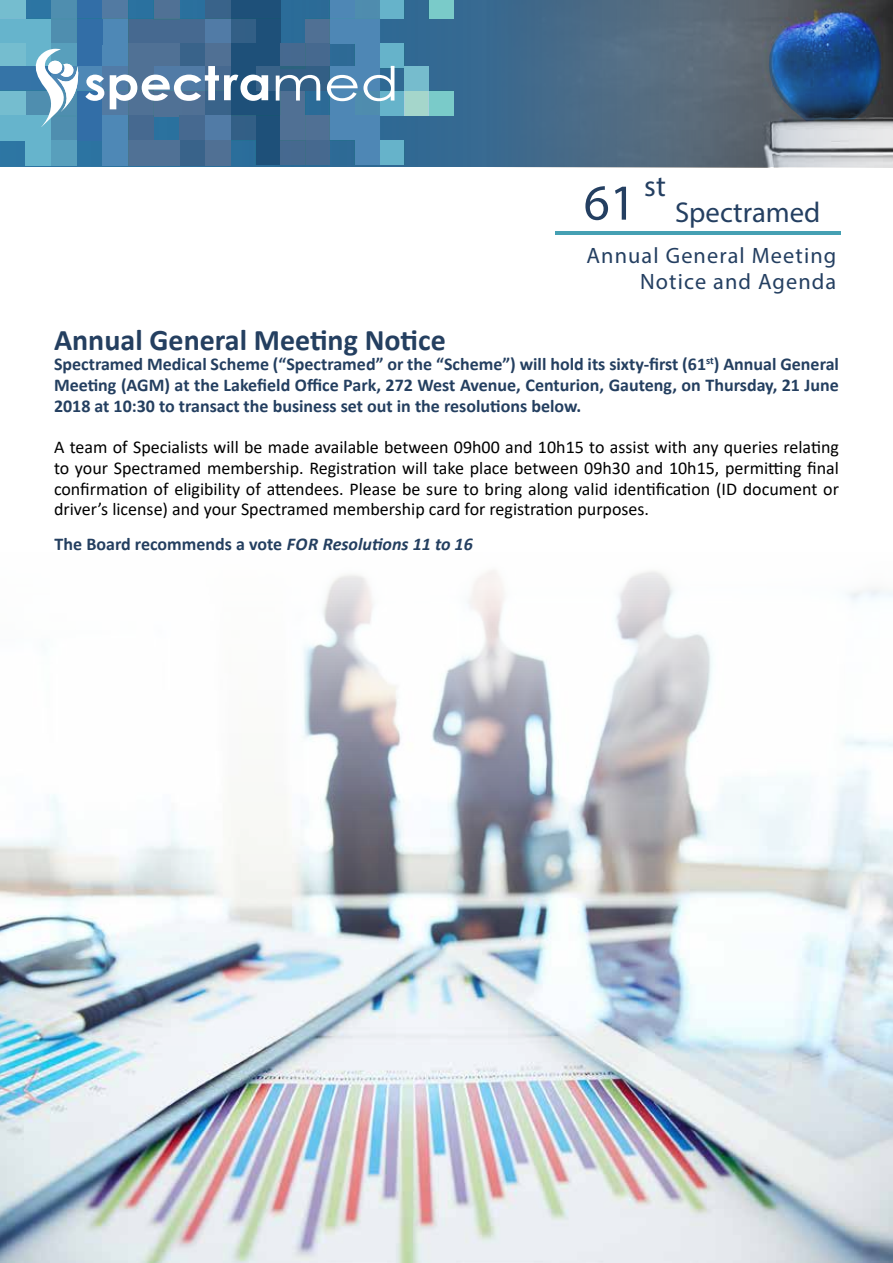
<style>
.page{position:relative;width:893px;height:1263px;background:#fff}
.page>*{position:absolute;margin:0;border:0;box-sizing:border-box;transform-origin:0 0}
.t1{font:700 30px "Calibri";color:#243f60}
.t2{font:29.55px "Myriad Pro";color:#243f61}
.t3{font:28.65px "Myriad Pro";color:#243f61}
.t4{font:22.35px/25.7px "Myriad Pro";letter-spacing:.05em;color:#243f61;text-align:right}
.t5{font:18px/20.7px "Calibri";color:#000;text-align:justify}
.t6{font:700 18px/20.7px "Calibri";color:#243f60;text-align:justify}
.s1{font-size:50.7px}
.s2{font-style:italic}
</style>
<div class="page">
<svg style="left:0;top:0;width:893px;height:167px;background:#316b95"></svg>
<img style="left:486px;top:1px;width:407px;height:166px">
<img style="left:767px;top:15px;width:115px;height:106px">
<div style="left:404px;top:91px;width:25px;height:24px;background:#a5d6cb"></div>
<div style="left:429px;top:91px;width:25px;height:24px;background:#7acbc9"></div>
<div style="left:280px;top:91px;width:25px;height:24px;background:#507094"></div>
<div style="left:379px;top:91px;width:25px;height:24px;background:#66b3ca"></div>
<div style="left:355px;top:91px;width:24px;height:24px;background:#4f8cae"></div>
<div style="left:330px;top:91px;width:25px;height:24px;background:#4e87b5"></div>
<div style="left:256px;top:115px;width:24px;height:25px;background:#1e5079"></div>
<div style="left:305px;top:115px;width:25px;height:25px;background:#507094"></div>
<div style="left:355px;top:115px;width:24px;height:25px;background:#4e87b5"></div>
<div style="left:256px;top:140px;width:24px;height:25px;background:#1e5079"></div>
<div style="left:305px;top:140px;width:25px;height:25px;background:#46698f"></div>
<div style="left:379px;top:140px;width:25px;height:25px;background:#66b3ca"></div>
<div style="left:355px;top:140px;width:24px;height:25px;background:#4e87b5"></div>
<svg style="left:256px;top:91px;width:24px;height:24px"></svg>
<div style="left:231px;top:115px;width:25px;height:25px;background:#335f86"></div>
<div style="left:231px;top:91px;width:25px;height:24px;background:#1e5079"></div>
<div style="left:280px;top:140px;width:25px;height:25px;background:#46698f"></div>
<div style="left:330px;top:115px;width:25px;height:25px;background:#4e87b5"></div>
<div style="left:429px;top:0;width:25px;height:19px;background:#7acbc9"></div>
<div style="left:280px;top:115px;width:25px;height:25px;background:#507094"></div>
<div style="left:379px;top:0;width:25px;height:19px;background:#66b3ca"></div>
<div style="left:355px;top:0;width:24px;height:19px;background:#4f8cae"></div>
<div style="left:330px;top:0;width:25px;height:19px;background:#4e87b5"></div>
<div style="left:256px;top:19px;width:24px;height:24px;background:#1e5079"></div>
<div style="left:305px;top:19px;width:25px;height:24px;background:#507094"></div>
<div style="left:355px;top:19px;width:24px;height:24px;background:#4e87b5"></div>
<div style="left:256px;top:43px;width:24px;height:25px;background:#1e5079"></div>
<div style="left:305px;top:43px;width:25px;height:25px;background:#46698f"></div>
<div style="left:379px;top:43px;width:25px;height:25px;background:#66b3ca"></div>
<div style="left:355px;top:43px;width:24px;height:25px;background:#4e87b5"></div>
<div style="left:404px;top:66px;width:25px;height:25px;background:#76bccd"></div>
<svg style="left:268px;top:66px;width:8px;height:25px"></svg>
<div style="left:256px;top:0;width:24px;height:19px;background:#1e5079"></div>
<div style="left:231px;top:19px;width:25px;height:24px;background:#335f86"></div>
<div style="left:231px;top:43px;width:25px;height:25px;background:#1e5079"></div>
<div style="left:231px;top:0;width:25px;height:19px;background:#1e5079"></div>
<div style="left:280px;top:43px;width:25px;height:25px;background:#46698f"></div>
<div style="left:330px;top:19px;width:25px;height:24px;background:#4e87b5"></div>
<div style="left:0;top:0;width:26px;height:20px;background:#75bdcf"></div>
<div style="left:77px;top:0;width:25px;height:20px;background:#326ea7"></div>
<div style="left:102px;top:0;width:26px;height:20px;background:#527aa2"></div>
<div style="left:26px;top:19px;width:25px;height:25px;background:#66b4cc"></div>
<div style="left:0;top:19px;width:26px;height:25px;background:#66b4cc"></div>
<div style="left:179px;top:19px;width:26px;height:25px;background:#466990"></div>
<div style="left:154px;top:19px;width:25px;height:25px;background:#466990"></div>
<div style="left:128px;top:19px;width:26px;height:25px;background:#466990"></div>
<div style="left:51px;top:19px;width:26px;height:25px;background:#4f8eaf"></div>
<div style="left:102px;top:19px;width:26px;height:25px;background:#4e88b6"></div>
<div style="left:26px;top:43px;width:25px;height:26px;background:#66b4cc"></div>
<div style="left:0;top:43px;width:26px;height:26px;background:#75bdcf"></div>
<div style="left:179px;top:43px;width:26px;height:26px;background:#39638a"></div>
<div style="left:154px;top:43px;width:25px;height:26px;background:#507195"></div>
<div style="left:128px;top:43px;width:26px;height:26px;background:#507195"></div>
<div style="left:51px;top:43px;width:26px;height:26px;background:#589fbc"></div>
<div style="left:77px;top:43px;width:25px;height:26px;background:#326ea7"></div>
<div style="left:102px;top:43px;width:26px;height:26px;background:#4e88b6"></div>
<div style="left:51px;top:0;width:26px;height:20px;background:#4f8eaf"></div>
<div style="left:205px;top:0;width:26px;height:20px;background:#39638a"></div>
<div style="left:205px;top:19px;width:26px;height:25px;background:#517ba6"></div>
<div style="left:205px;top:43px;width:26px;height:26px;background:#507094"></div>
<div style="left:154px;top:0;width:25px;height:20px;background:#507195"></div>
<div style="left:26px;top:66px;width:25px;height:26px;background:#3474a7"></div>
<div style="left:0;top:66px;width:26px;height:26px;background:#3574a7"></div>
<div style="left:77px;top:66px;width:25px;height:26px;background:#4e88b6"></div>
<div style="left:26px;top:91px;width:25px;height:25px;background:#4f8eaf"></div>
<div style="left:0;top:91px;width:26px;height:25px;background:#75bdcf"></div>
<div style="left:179px;top:91px;width:26px;height:25px;background:#507094"></div>
<div style="left:128px;top:91px;width:26px;height:25px;background:#507195"></div>
<div style="left:77px;top:91px;width:25px;height:25px;background:#326ea7"></div>
<div style="left:102px;top:91px;width:26px;height:25px;background:#527aa2"></div>
<div style="left:26px;top:115px;width:25px;height:26px;background:#66b4cc"></div>
<div style="left:0;top:115px;width:26px;height:26px;background:#66b4cc"></div>
<div style="left:179px;top:115px;width:26px;height:26px;background:#466990"></div>
<div style="left:128px;top:115px;width:26px;height:26px;background:#466990"></div>
<div style="left:51px;top:115px;width:26px;height:26px;background:#4f8eaf"></div>
<div style="left:77px;top:115px;width:25px;height:26px;background:#326ea7"></div>
<div style="left:102px;top:115px;width:26px;height:26px;background:#4e88b6"></div>
<div style="left:26px;top:140px;width:25px;height:26px;background:#66b4cc"></div>
<div style="left:179px;top:140px;width:26px;height:26px;background:#39638a"></div>
<div style="left:154px;top:140px;width:25px;height:26px;background:#507195"></div>
<div style="left:128px;top:140px;width:26px;height:26px;background:#507195"></div>
<div style="left:51px;top:140px;width:26px;height:26px;background:#589fbc"></div>
<div style="left:77px;top:19px;width:25px;height:25px;background:#326ea7"></div>
<div style="left:102px;top:140px;width:26px;height:26px;background:#4e88b6"></div>
<div style="left:205px;top:91px;width:26px;height:25px;background:#39638a"></div>
<div style="left:205px;top:115px;width:26px;height:26px;background:#517ba6"></div>
<div style="left:205px;top:140px;width:26px;height:26px;background:#507094"></div>
<div style="left:154px;top:91px;width:25px;height:25px;background:#507195"></div>
<svg style="left:35px;top:49px;width:44px;height:78px"></svg>
<svg style="left:276px;top:66px;width:118px;height:35px"></svg>
<svg style="left:85px;top:66px;width:183px;height:43px"></svg>
<hr style="left:555px;top:231px;width:286px;height:4px;background:#45a0b3">
<img style="left:0;top:570px;width:893px;height:693px">
<h2 class="t2" style="left:644px;top:168px;width:23px">st</h2>
<h3 class="t3" style="left:584px;top:194px;width:238px"><span class="s1">61</span> Spectramed</h3>
<p class="t4" style="left:587px;top:242px;width:251px">Annual General Meeting<br>Notice and Agenda</p>
<h1 class="t1" style="left:54px;top:318px;width:393px">Annual General Meeting Notice</h1>
<p class="t6" style="left:54px;top:354px;width:786px">Spectramed Medical Scheme (“Spectramed” or the “Scheme”) will hold its sixty-first (61<sup>st</sup>) Annual General Meeting (AGM) at the Lakefield Office Park, 272 West Avenue, Centurion, Gauteng, on Thursday, 21 June 2018 at 10:30 to transact the business set out in the resolutions below.</p>
<p class="t5" style="left:54px;top:436px;width:786px">A team of Specialists will be made available between 09h00 and 10h15 to assist with any queries relating to your Spectramed membership. Registration will take place between 09h30 and 10h15, permitting final confirmation of eligibility of attendees. Please be sure to bring along valid identification (ID document or driver’s license) and your Spectramed membership card for registration purposes.</p>
<p class="t6" style="left:55px;top:533px;width:420px">The Board recommends a vote <span class="s2">FOR Resolutions 11 to 16</span></p>
</div>
